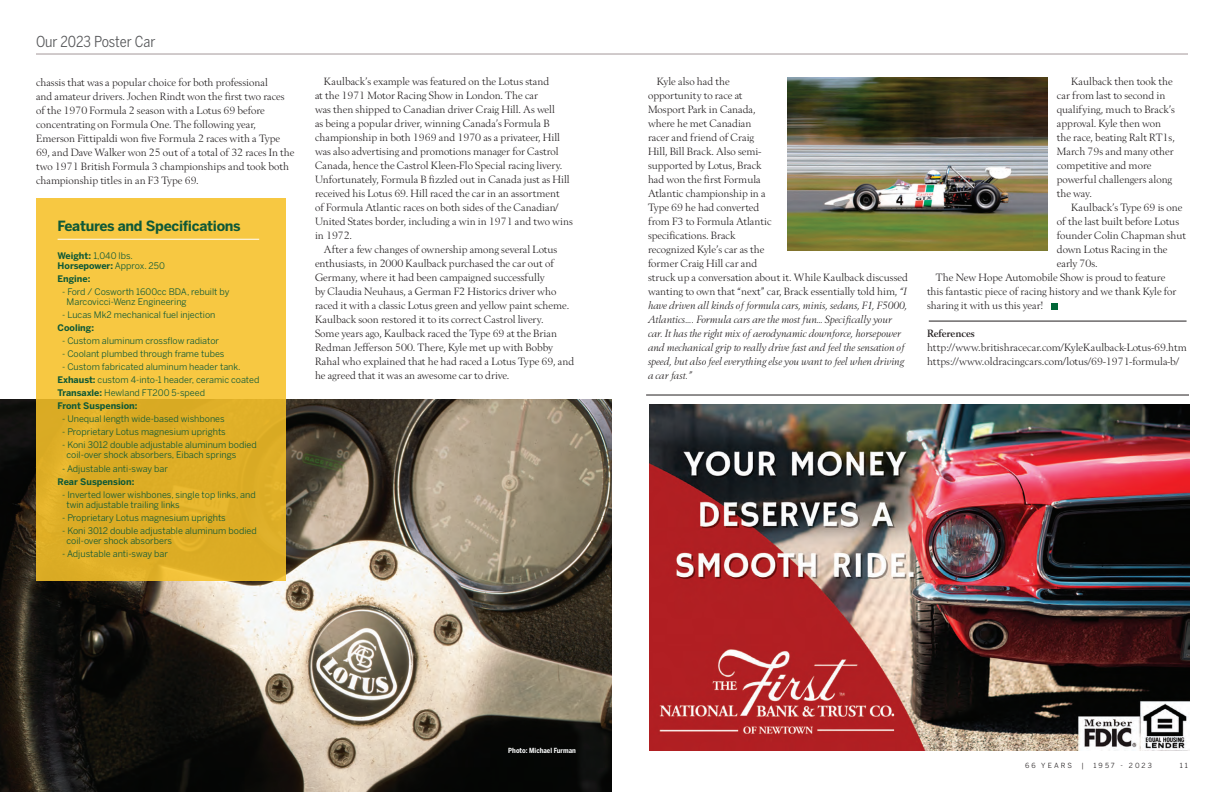
<style>
.page{position:relative;width:1224px;height:792px;background:#fff}
.page>*{position:absolute;margin:0;border:0;box-sizing:border-box;transform-origin:0 0}
.t1{font:15px "Benton Sans Cond";letter-spacing:-.005em;color:#57585a}
.t2{font:700 14px "Benton Sans";letter-spacing:-.02em;color:#0f5937}
.Paragraph_Style_2{font:11px/14px "Berling";color:#231f20}
.t3{font:9px/10px "Benton Sans";color:#0f5937}
.t4{font:700 9px "Benton Sans";color:#0f5937}
.t5{font:7px "Benton Sans";letter-spacing:.3em;color:#231f20}
.Paragraph_Style_2-2{font:700 7px "Benton Sans Cond";color:#f9fafa}
.s1{font-weight:700}
.s2{font-style:italic}
</style>
<div class="page">
<hr style="left:36px;top:54px;width:1152px;height:1px;background:#a49899">
<div style="left:1051px;top:303px;width:7px;height:7px;background:#006637"></div>
<img style="left:0;top:400px;width:612px;height:392px">
<img style="left:788px;top:77px;width:260px;height:174px">
<svg style="left:36px;top:199px;width:249px;height:382px;background:#eabb35"></svg>
<hr style="left:58px;top:239px;width:201px;height:1px;background:#fff">
<hr style="left:646px;top:395px;width:543px;height:1px;background:#231f20">
<hr style="left:929px;top:321px;width:258px;height:1px;background:#231f20">
<img style="left:649px;top:405px;width:540px;height:346px">
<p class="t1" style="left:36px;top:33px;width:121px">Our 2023 Poster Car</p>
<p class="Paragraph_Style_2" style="left:36px;top:76px;width:260px">chassis that was a popular choice for both professional<br>and amateur drivers. Jochen Rindt won the first two races of the 1970 Formula 2 season with a Lotus 69 before concentrating on Formula One. The following year, Emerson Fittipaldi won five Formula 2 races with a Type 69, and Dave Walker won 25 out of a total of 32 races In the two 1971 British Formula 3 championships and took both championship titles in an F3 Type 69.</p>
<p class="Paragraph_Style_2" style="left:315px;top:75px;width:259px;text-indent:9px">Kaulback’s example was featured on the Lotus stand<br>at the 1971 Motor Racing Show in London. The car<br>was then shipped to Canadian driver Craig Hill. As well<br>as being a popular driver, winning Canada’s Formula B championship in both 1969 and 1970 as a privateer, Hill was also advertising and promotions manager for Castrol Canada, hence the Castrol Kleen-Flo Special racing livery.<br>Unfortunately, Formula B fizzled out in Canada just as Hill received his Lotus 69. Hill raced the car in an assortment<br>of Formula Atlantic races on both sides of the Canadian/ United States border, including a win in 1971 and two wins in 1972.</p>
<p class="Paragraph_Style_2" style="left:315px;top:243px;width:256px;text-indent:9px">After a few changes of ownership among several Lotus enthusiasts, in 2000 Kaulback purchased the car out of Germany, where it had been campaigned successfully<br>by Claudia Neuhaus, a German F2 Historics driver who raced it with a classic Lotus green and yellow paint scheme.<br>Kaulback soon restored it to its correct Castrol livery.</p>
<p class="Paragraph_Style_2" style="left:315px;top:327px;width:261px">Some years ago, Kaulback raced the Type 69 at the Brian Redman Jefferson 500. There, Kyle met up with Bobby Rahal who explained that he had raced a Lotus Type 69, and he agreed that it was an awesome car to drive.</p>
<p class="t2" style="left:58px;top:217px;width:185px">Features and Specifications</p>
<p class="t3" style="left:58px;top:250px;width:109px"><span class="s1">Weight:</span> 1,040 lbs.<br><span class="s1">Horsepower:</span> Approx. 250</p>
<p class="t4" style="left:58px;top:273px;width:34px">Engine:</p>
<p class="t3" style="left:67px;top:286px;width:164px;text-indent:-4px">- Ford / Cosworth 1600cc BDA, rebuilt by<br>Marcovicci-Wenz Engineering</p>
<p class="t3" style="left:62px;top:309px;width:155px">- Lucas Mk2 mechanical fuel injection</p>
<p class="t4" style="left:58px;top:322px;width:38px">Cooling:</p>
<p class="t3" style="left:62px;top:336px;width:159px">- Custom aluminum crossflow radiator</p>
<p class="t3" style="left:62px;top:349px;width:164px">- Coolant plumbed through frame tubes</p>
<p class="t3" style="left:62px;top:362px;width:180px">- Custom fabricated aluminum header tank.</p>
<p class="t3" style="left:58px;top:375px;width:203px"><span class="s1">Exhaust:</span> custom 4-into-1 header, ceramic coated</p>
<p class="t3" style="left:58px;top:388px;width:149px"><span class="s1">Transaxle:</span> Hewland FT200 5-speed</p>
<p class="t4" style="left:58px;top:401px;width:81px">Front Suspension:</p>
<p class="t3" style="left:62px;top:414px;width:164px">- Unequal length wide-based wishbones</p>
<p class="t3" style="left:62px;top:427px;width:165px">- Proprietary Lotus magnesium uprights</p>
<p class="t3" style="left:67px;top:440px;width:192px;text-indent:-4px">- Koni 3012 double adjustable aluminum bodied coil-over shock absorbers, Eibach springs</p>
<p class="t3" style="left:62px;top:463px;width:107px">- Adjustable anti-sway bar</p>
<p class="t4" style="left:58px;top:476px;width:78px">Rear Suspension:</p>
<p class="t3" style="left:67px;top:489px;width:191px;text-indent:-4px">- Inverted lower wishbones, single top links, and twin adjustable trailing links</p>
<p class="t3" style="left:62px;top:512px;width:165px">- Proprietary Lotus magnesium uprights</p>
<p class="t3" style="left:67px;top:525px;width:192px;text-indent:-4px">- Koni 3012 double adjustable aluminum bodied coil-over shock absorbers</p>
<p class="t3" style="left:62px;top:548px;width:107px">- Adjustable anti-sway bar</p>
<p class="Paragraph_Style_2" style="left:648px;top:75px;width:261px;text-indent:9px">Kyle also had the<br>opportunity to race at<br>Mosport Park in Canada,<br>where he met Canadian<br>racer and friend of Craig<br>Hill, Bill Brack. Also semi-<br>supported by Lotus, Brack<br>had won the first Formula<br>Atlantic championship in a<br>Type 69 he had converted<br>from F3 to Formula Atlantic<br>specifications. Brack<br>recognized Kyle’s car as the<br>former Craig Hill car and<br>struck up a conversation about it. While Kaulback discussed wanting to own that “next” car, Brack essentially told him, <span class="s2">“I have driven all kinds of formula cars, minis, sedans, F1, F5000, Atlantics…. Formula cars are the most fun… Specifically your car. It has the right mix of aerodynamic downforce, horsepower and mechanical grip to really drive fast and feel the sensation of speed, but also feel everything else you want to feel when driving a car fast.”</span></p>
<p class="Paragraph_Style_2" style="left:1057px;top:75px;width:120px;text-indent:14px">Kaulback then took the car from last to second in qualifying, much to Brack’s approval. Kyle then won the race, beating Ralt RT1s,<br>March 79s and many other competitive and more powerful challengers along the way.</p>
<p class="Paragraph_Style_2" style="left:1057px;top:201px;width:131px;text-indent:14px">Kaulback’s Type 69 is one of the last built before Lotus founder Colin Chapman shut down Lotus Racing in the early 70s.</p>
<p class="Paragraph_Style_2" style="left:927px;top:271px;width:251px;text-indent:9px">The New Hope Automobile Show is proud to feature this fantastic piece of racing history and we thank Kyle for sharing it with us this year!</p>
<p class="Paragraph_Style_2" style="left:927px;top:327px;width:261px"><span class="s1">References </span>http://www.britishracecar.com/KyleKaulback-Lotus-69.htm https://www.oldracingcars.com/lotus/69-1971-formula-b/</p>
<p class="Paragraph_Style_2-2" style="left:508px;top:746px;width:69px">Photo: Michael Furman</p>
<p class="t5" style="left:1025px;top:762px;width:48px">66 YEARS</p>
<p class="t5" style="left:1082px;top:762px;width:4px">|</p>
<p class="t5" style="left:1094px;top:762px;width:60px">1957 - 2023</p>
<p class="t5" style="left:1180px;top:762px;width:10px">1 1</p>
</div>
